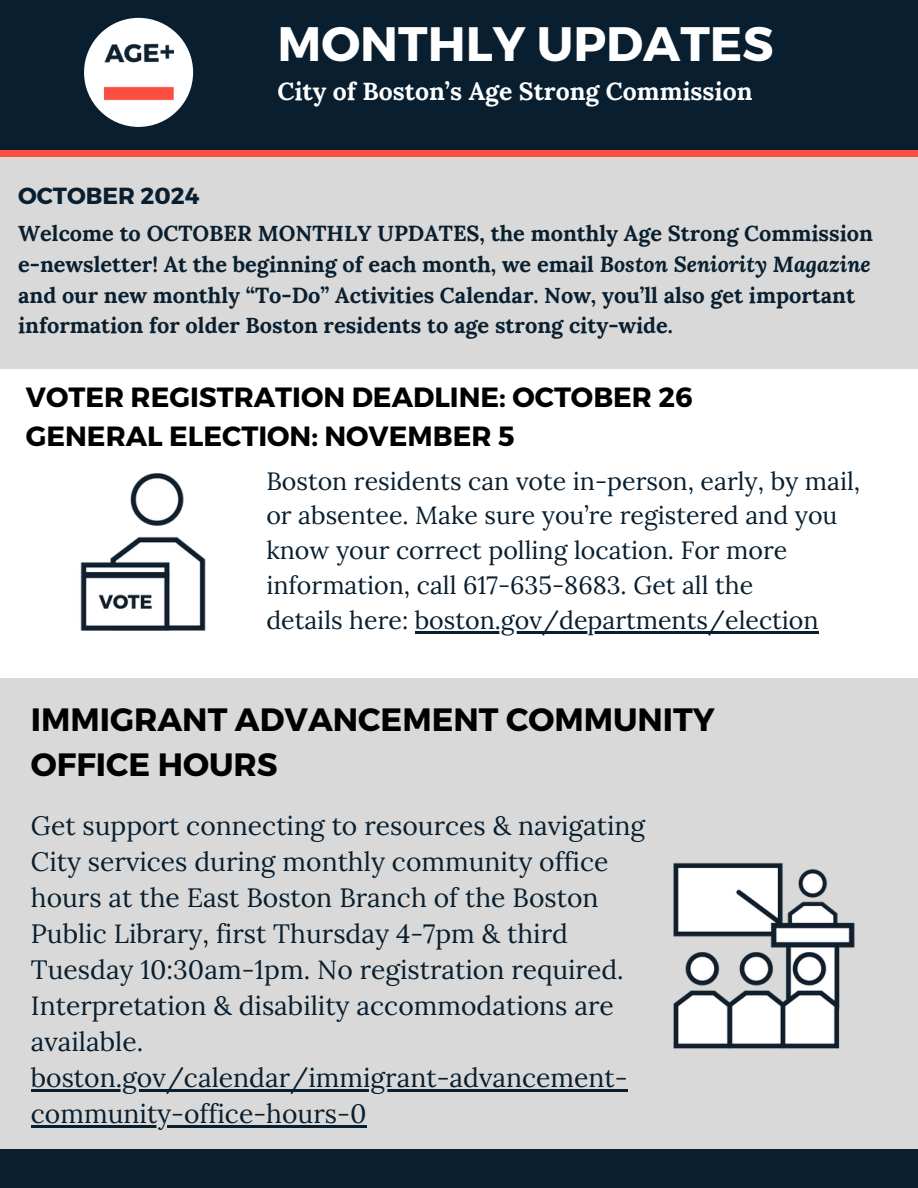
<style>
.page{position:relative;width:918px;height:1188px;background:#fff}
.page>*{position:absolute;margin:0;border:0;box-sizing:border-box;transform-origin:0 0}
.t1{font:700 48.3px "Montserrat";color:#fff}
.t2{font:700 32.25px/45px "Montserrat";color:#000}
.t3{font:700 27.75px/38.2px "Montserrat";color:#000}
.t4{font:26.4px/36px "Lora";color:#091f2f}
.t5{font:24.9px/34.8px "Lora";color:#091f2f}
.t6{font:700 24.75px "Lora";color:#fff}
.t7{font:700 23.25px "Montserrat";color:#091f2f}
.t8{font:700 21.75px/30.3px "Lora";color:#091f2f}
.s1{font-style:italic}
</style>
<div class="page">
<div style="left:0;top:37px;width:918px;height:121px;background:#fb4d42"></div>
<div style="left:0;top:0;width:918px;height:150px;background:#091f2f"></div>
<svg style="left:84px;top:17px;width:110px;height:110px"></svg>
<div style="left:0;top:158px;width:918px;height:210px;background:#d9d9d9"></div>
<div style="left:0;top:679px;width:918px;height:470px;background:#d9d9d9"></div>
<div style="left:0;top:1150px;width:918px;height:38px;background:#091f2f"></div>
<img style="left:80px;top:473px;width:126px;height:158px">
<img style="left:673px;top:862px;width:182px;height:187px">
<hr style="left:415px;top:631px;width:404px;height:3px;background:#091f2f">
<hr style="left:31px;top:1089px;width:597px;height:3px;background:#091f2f">
<hr style="left:31px;top:1125px;width:335px;height:3px;background:#091f2f">
<h5 class="t1" style="left:277px;top:12px;width:498px">MONTHLY UPDATES</h5>
<p class="t7" style="left:18px;top:180px;width:183px">OCTOBER 2024</p>
<p class="t6" style="left:277px;top:75px;width:477px">City of Boston’s Age Strong Commission</p>
<h6 class="t8" style="left:18px;top:218px;width:856px">Welcome to OCTOBER MONTHLY UPDATES, the monthly Age Strong Commission</h6>
<p class="t8" style="left:18px;top:249px;width:854px">e-newsletter! At the beginning of each month, we email <span class="s1">Boston Seniority Magazine </span>and our new monthly “To-Do” Activities Calendar. Now, you’ll also get important information for older Boston residents to age strong city-wide.</p>
<h3 class="t3" style="left:26px;top:377px;width:668px">VOTER REGISTRATION DEADLINE: OCTOBER 26<br>GENERAL ELECTION: NOVEMBER 5</h3>
<p class="t5" style="left:266px;top:463px;width:595px">Boston residents can vote in-person, early, by mail, or absentee. Make sure you’re registered and you know your correct polling location. For more information, call 617-635-8683. Get all the</p>
<p class="t5" style="left:266px;top:603px;width:554px">details here: boston.gov/departments/election</p>
<p class="t2" style="left:31px;top:696px;width:685px">IMMIGRANT ADVANCEMENT COMMUNITY<br>OFFICE HOURS</p>
<p class="t4" style="left:31px;top:807px;width:616px">Get support connecting to resources &amp; navigating City services during monthly community office hours at the East Boston Branch of the Boston Public Library, first Thursday 4-7pm &amp; third Tuesday 10:30am-1pm. No registration required.<br>Interpretation &amp; disability accommodations are available.</p>
<h2 class="t4" style="left:31px;top:1059px;width:598px">boston.gov/calendar/immigrant-advancement-</h2>
<p class="t4" style="left:31px;top:1095px;width:337px">community-office-hours-0</p>
</div>
